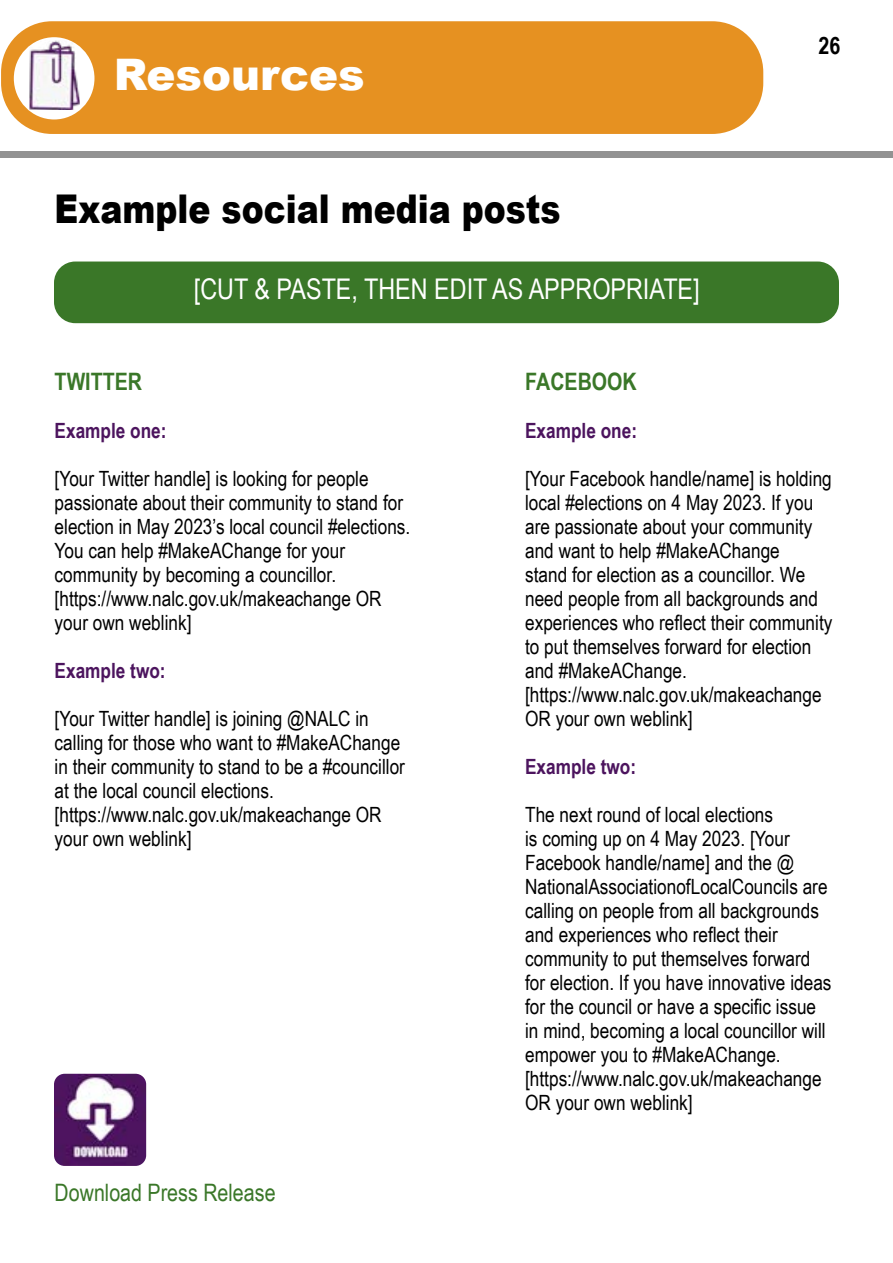
<style>
.page{position:relative;width:893px;height:1263px;background:#fff}
.page>*{position:absolute;margin:0;border:0;box-sizing:border-box;transform-origin:0 0}
.t1{font:900 43.5px "Arial";color:#fff}
.t2{font:900 39.6px "Arial";color:#000;scale:.83 1}
.t3{font:28.5px "Arial Narrow";color:#fff}
.t4{font:24px "Arial Narrow";color:#3a7728}
.t5{font:700 24px "Arial Narrow";color:#3a7728}
.t6{font:700 24px "Arial Narrow";color:#000}
.t7{font:21px/24px "Arial Narrow";color:#000}
.t8{font:700 21px "Arial Narrow";color:#4c145e}
</style>
<div class="page">
<div style="left:1px;top:21px;width:762px;height:113px;background:#e69121;border-radius:51px"></div>
<div style="left:14px;top:37px;width:80px;height:82px;background:#fff;border-radius:50%"></div>
<img style="left:30px;top:41px;width:50px;height:68px">
<div style="left:54px;top:261px;width:785px;height:62px;background:#3a7728;border-radius:21px"></div>
<div style="left:0;top:151px;width:893px;height:6px;background:#929292"></div>
<img style="left:54px;top:1074px;width:92px;height:92px">
<h1 class="t1" style="left:114px;top:43px;width:253px">Resources</h1>
<h2 class="t2" style="left:55px;top:180px;width:611px">Example social media posts</h2>
<h3 class="t3" style="left:194px;top:268px;width:507px">[CUT &amp; PASTE, THEN EDIT AS APPROPRIATE]</h3>
<p class="t6" style="left:819px;top:27px;width:23px">26</p>
<p class="t5" style="left:55px;top:363px;width:89px">TWITTER</p>
<p class="t8" style="left:55px;top:414px;width:113px">Example one:</p>
<p class="t7" style="left:55px;top:465px;width:357px">[Your Twitter handle] is looking for people passionate about their community to stand for election in May 2023’s local council #elections.<br>You can help #MakeAChange for your community by becoming a councillor. [https://www.nalc.gov.uk/makeachange OR your own weblink]</p>
<p class="t8" style="left:55px;top:654px;width:113px">Example two:</p>
<p class="t7" style="left:55px;top:705px;width:352px">[Your Twitter handle] is joining @NALC in calling for those who want to #MakeAChange in their community to stand to be a #councillor at the local council elections. [https://www.nalc.gov.uk/makeachange OR your own weblink]</p>
<p class="t4" style="left:55px;top:1175px;width:222px">Download Press Release</p>
<p class="t5" style="left:525px;top:363px;width:113px">FACEBOOK</p>
<p class="t8" style="left:525px;top:414px;width:113px">Example one:</p>
<p class="t7" style="left:525px;top:465px;width:309px">[Your Facebook handle/name] is holding local #elections on 4 May 2023. If you are passionate about your community and want to help #MakeAChange<br>stand for election as a councillor. We need people from all backgrounds and experiences who reflect their community to put themselves forward for election and #MakeAChange. [https://www.nalc.gov.uk/makeachange OR your own weblink]</p>
<p class="t8" style="left:525px;top:750px;width:113px">Example two:</p>
<p class="t7" style="left:525px;top:801px;width:308px">The next round of local elections<br>is coming up on 4 May 2023. [Your Facebook handle/name] and the @ NationalAssociationofLocalCouncils are calling on people from all backgrounds and experiences who reflect their community to put themselves forward for election. If you have innovative ideas for the council or have a specific issue in mind, becoming a local councillor will empower you to #MakeAChange. [https://www.nalc.gov.uk/makeachange OR your own weblink]</p>
</div>
